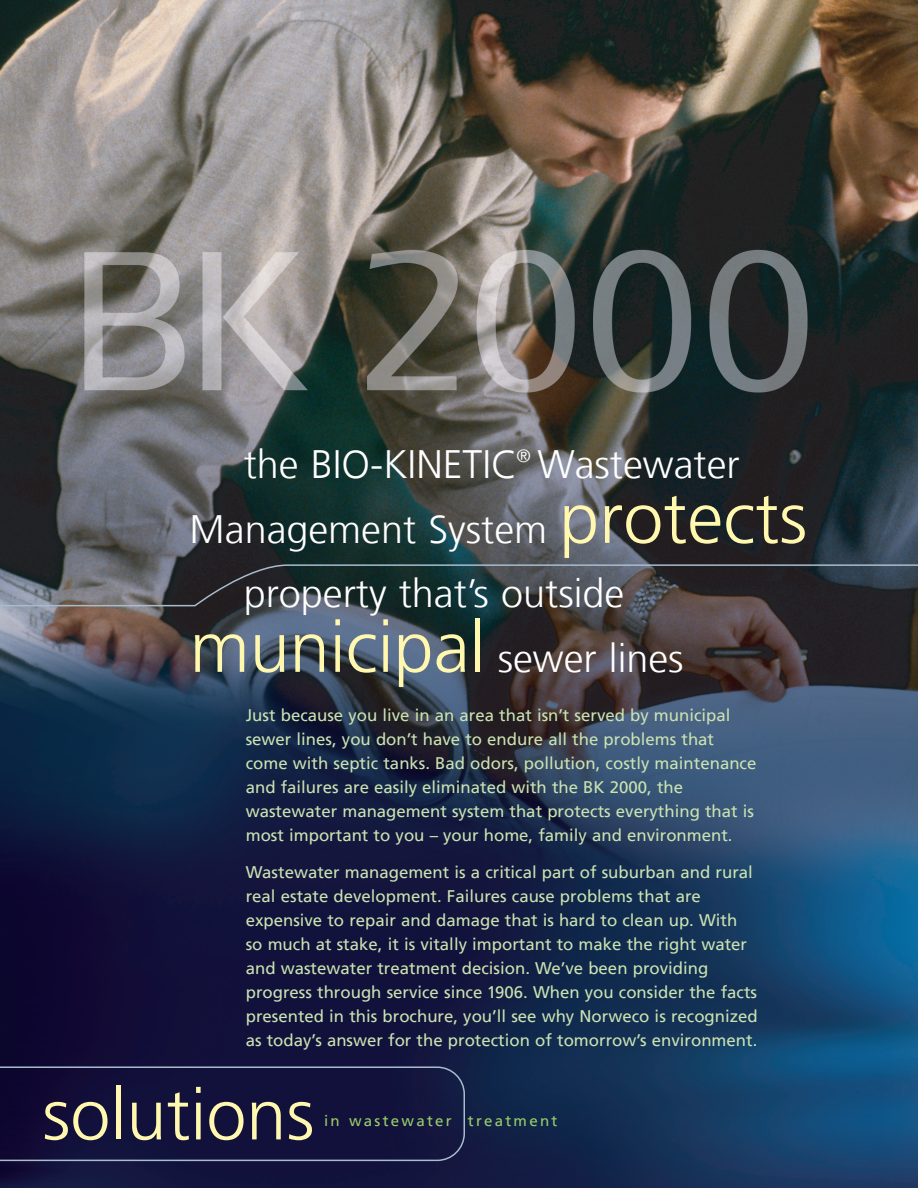
<style>
.page{position:relative;width:918px;height:1188px;background:#fff}
.page>*{position:absolute;margin:0;border:0;box-sizing:border-box;transform-origin:0 0}
.t1{font:300 72px "Frutiger LT";color:#fff8ae}
.t2{font:300 39.6px "Frutiger LT";color:#fff}
.green_intro_text{font:16.8px/24px "Frutiger LT";color:#cae2b1}
.t3{font:15.15px "Frutiger LT";letter-spacing:.15em;color:#98cd69}
.s1{font-size:72px;color:#fff8ae}
</style>
<div class="page">
<img style="left:0;top:0;width:918px;height:1188px">
<svg style="left:0;top:564px;width:918px;height:43px;background:#3c4347"></svg>
<svg style="left:0;top:1066px;width:465px;height:95px;background:#16163e"></svg>
<p class="t2" style="left:244px;top:442px;width:498px">the BIO-KINETIC<sup>®</sup> Wastewater</p>
<p class="t2" style="left:190px;top:507px;width:619px">Management System <span class="s1">protects</span></p>
<p class="t2" style="left:244px;top:571px;width:382px">property that’s outside</p>
<p class="t2" style="left:190px;top:636px;width:496px"><span class="s1">municipal</span> sewer lines</p>
<p class="green_intro_text" style="left:246px;top:703px;width:512px">Just because you live in an area that isn’t served by municipal sewer lines, you don’t have to endure all the problems that come with septic tanks. Bad odors, pollution, costly maintenance and failures are easily eliminated with the BK 2000, the wastewater management system that protects everything that is most important to you – your home, family and environment.</p>
<p class="green_intro_text" style="left:246px;top:860px;width:514px">Wastewater management is a critical part of suburban and rural real estate development. Failures cause problems that are expensive to repair and damage that is hard to clean up. With so much at stake, it is vitally important to make the right water and wastewater treatment decision. We’ve been providing progress through service since 1906. When you consider the facts presented in this brochure, you’ll see why Norweco is recognized as today’s answer for the protection of tomorrow’s environment.</p>
<p class="t1" style="left:42px;top:1074px;width:274px">solutions</p>
<p class="t3" style="left:324px;top:1111px;width:235px">in wastewater treatment</p>
</div>
